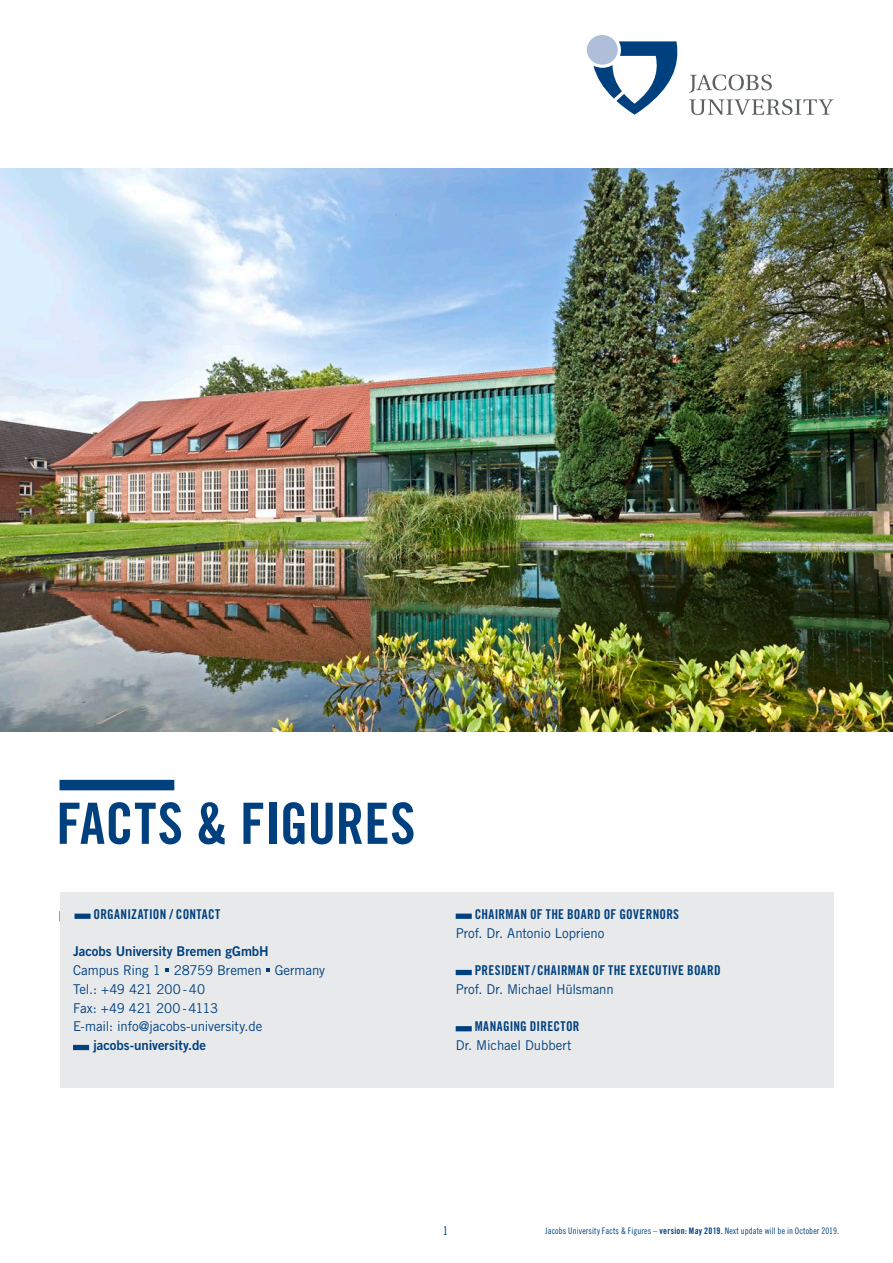
<style>
.page{position:relative;width:893px;height:1263px;background:#fff}
.page>*{position:absolute;margin:0;border:0;box-sizing:border-box;transform-origin:0 0}
.t1{font:57px "Trade Gothic LT Std Bd Cn 20";letter-spacing:-.005em;color:#00407f}
.t2{font:13.5px/18.8px "Trade Gothic LT Std";letter-spacing:-.005em;color:#00407f}
.t3{font:13.5px "Trade Gothic LT Std Bd Cn 20";letter-spacing:.025em;color:#00407f}
.t4{font:13.5px "Trade Gothic LT Std Bd 2";letter-spacing:-.005em;color:#00407f}
.t5{font:12.15px "Trade Gothic LT Std Cn 18";color:#00407f}
.t6{font:9px "Trade Gothic LT Std Cn 18";letter-spacing:.015em;color:#00407f}
.s1{font-family:"Trade Gothic LT Std Bd Cn 20"}
</style>
<div class="page">
<svg style="left:519px;top:35px;width:374px;height:134px"></svg>
<img style="left:0;top:169px;width:893px;height:562px">
<div style="left:60px;top:892px;width:773px;height:196px;background:#e8e9ea"></div>
<div style="left:60px;top:780px;width:114px;height:10px;background:#00407f"></div>
<svg style="left:165px;top:968px;width:4px;height:4px"></svg>
<svg style="left:266px;top:968px;width:4px;height:4px"></svg>
<div style="left:73px;top:1045px;width:16px;height:5px;background:#00407f"></div>
<div style="left:456px;top:914px;width:16px;height:5px;background:#00407f"></div>
<div style="left:456px;top:970px;width:16px;height:5px;background:#00407f"></div>
<div style="left:456px;top:1026px;width:16px;height:5px;background:#00407f"></div>
<div style="left:75px;top:914px;width:16px;height:5px;background:#00407f"></div>
<h1 class="t1" style="left:56px;top:789px;width:361px">FACTS &amp; FIGURES</h1>
<p class="t3" style="left:94px;top:906px;width:128px">ORGANIZATION / CONTACT</p>
<h1 class="t1" style="left:60px;top:920px;width:361px">FACTS &amp; FIGURES</h1>
<p class="t4" style="left:73px;top:943px;width:197px">Jacobs University Bremen gGmbH</p>
<p class="t2" style="left:73px;top:961px;width:254px">Campus Ring 1 28759 Bremen Germany<br>Tel.: +49 421 200-40<br>Fax: +49 421 200-4113<br>E-mail: info@jacobs-university.de</p>
<p class="t4" style="left:93px;top:1037px;width:114px">jacobs-university.de</p>
<p class="t3" style="left:475px;top:906px;width:206px">CHAIRMAN OF THE BOARD OF GOVERNORS</p>
<p class="t2" style="left:456px;top:923px;width:150px">Prof. Dr. Antonio Loprieno</p>
<p class="t3" style="left:475px;top:962px;width:248px">PRESIDENT/CHAIRMAN OF THE EXECUTIVE BOARD</p>
<p class="t2" style="left:456px;top:979px;width:160px">Prof. Dr. Michael Hülsmann</p>
<p class="t3" style="left:475px;top:1018px;width:106px">MANAGING DIRECTOR</p>
<p class="t2" style="left:456px;top:1036px;width:117px">Dr. Michael Dubbert</p>
<p class="t5" style="left:443px;top:1223px;width:7px">1</p>
<p class="t6" style="left:545px;top:1225px;width:295px">Jacobs University Facts &amp; Figures – <span class="s1">version: May 2019.</span> Next update will be in October 2019.</p>
</div>
